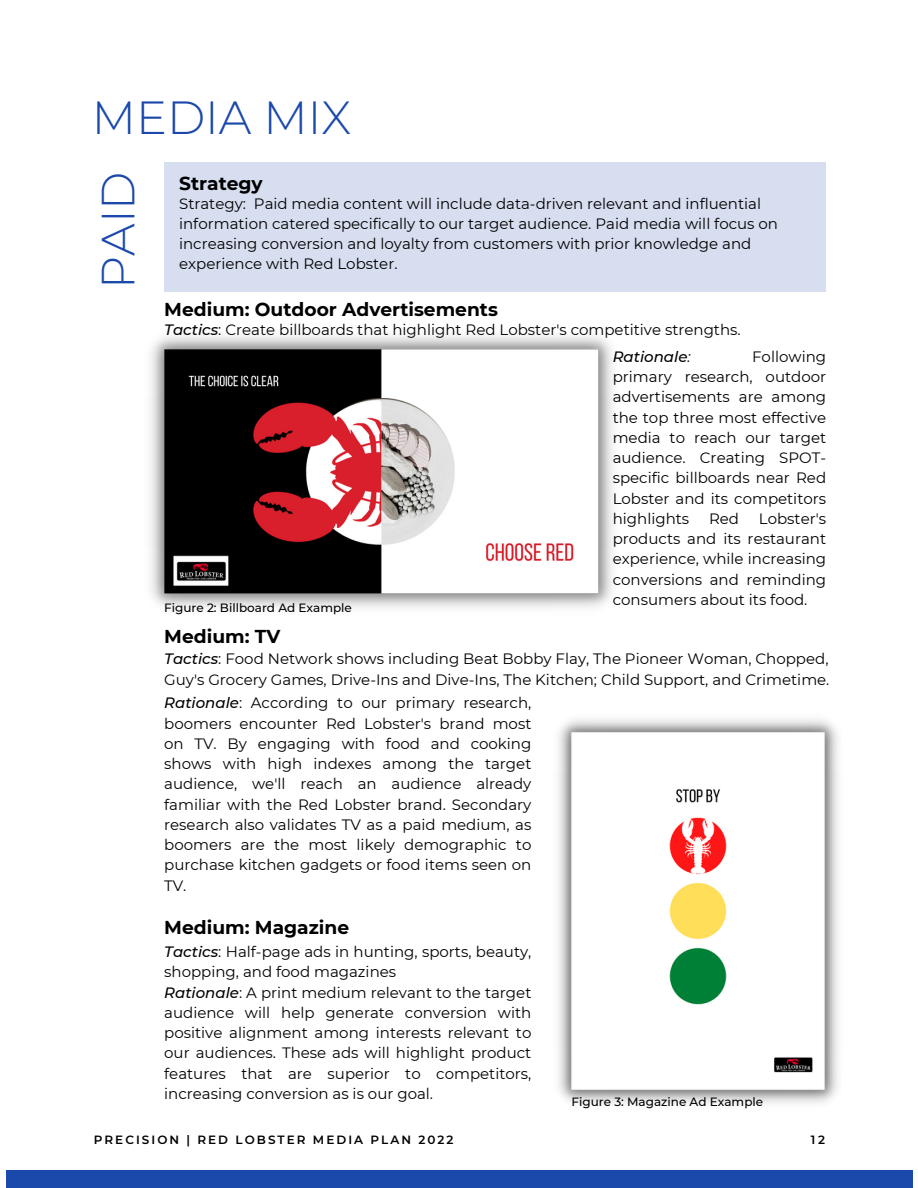
<style>
.page{position:relative;width:918px;height:1188px;background:#fff}
.page>*{position:absolute;margin:0;border:0;box-sizing:border-box;transform-origin:0 0}
.t1{font:300 46.35px "Montserrat";color:#1b48ab}
.t2{font:700 18.6px "Montserrat";color:#000}
.t3{font:15px/20.2px "Montserrat";color:#000}
.t4{font:italic 500 15px "Montserrat";color:#000}
.t5{font:500 12px "Montserrat";color:#000}
.t6{font:600 12px "Montserrat";letter-spacing:.17em;color:#000}
.s1{font-weight:500;font-style:italic}
.s2{font-weight:400}
</style>
<div class="page">
<div style="left:164px;top:162px;width:662px;height:130px;background:#d6deef"></div>
<div style="left:6px;top:1170px;width:906px;height:18px;background:#1b48ab"></div>
<img style="left:558px;top:719px;width:280px;height:385px">
<img style="left:150px;top:335px;width:463px;height:273px">
<h2 class="t1" style="left:92px;top:90px;width:261px">MEDIA MIX</h2>
<h3 class="t1" style="left:90px;top:289px;width:119px;rotate:-90deg">PAID</h3>
<h1 class="t2" style="left:179px;top:172px;width:85px">Strategy</h1>
<h1 class="t3" style="left:179px;top:193px;width:601px">Strategy: Paid media content will include data-driven relevant and influential information catered specifically to our target audience. Paid media will focus on increasing conversion and loyalty from customers with prior knowledge and experience with Red Lobster.</h1>
<p class="t2" style="left:164px;top:298px;width:335px">Medium: Outdoor Advertisements</p>
<h3 class="t3" style="left:164px;top:319px;width:578px"><span class="s1">Tactics</span>: Create billboards that highlight Red Lobster's competitive strengths.</h3>
<p class="t5" style="left:164px;top:601px;width:189px">Figure 2: Billboard Ad Example</p>
<h4 class="t4" style="left:613px;top:347px;width:80px">Rationale<span class="s2">:</span></h4>
<h4 class="t3" style="left:613px;top:346px;width:215px;text-align:justify;text-indent:139px">Following primary research, outdoor advertisements are among the top three most effective media to reach our target audience. Creating SPOT&shy;specific billboards near Red Lobster and its competitors highlights</h4>
<h4 class="t3" style="left:613px;top:508px;width:215px;text-align:justify;text-indent:146px">Lobster's products and its restaurant experience, while increasing conversions and reminding consumers about its food.</h4>
<h4 class="t3" style="left:709px;top:508px;width:32px">Red</h4>
<h3 class="t2" style="left:164px;top:625px;width:118px">Medium: TV</h3>
<h2 class="t3" style="left:164px;top:649px;width:667px"><span class="s1">Tactics</span>: Food Network shows including Beat Bobby Flay, The Pioneer Woman, Chopped,<br>Guy's Grocery Games, Drive-Ins and Dive-Ins, The Kitchen; Child Support, and Crimetime.</h2>
<p class="t3" style="left:164px;top:693px;width:369px;text-align:justify"><span class="s1">Rationale</span>: According to our primary research, boomers encounter Red Lobster's brand most on TV. By engaging with food and cooking shows with high indexes among the target audience, we'll reach an audience already familiar with the Red Lobster brand. Secondary research also validates TV as a paid medium, as boomers are the most likely demographic to purchase kitchen gadgets or food items seen on TV.</p>
<h2 class="t2" style="left:164px;top:916px;width:186px">Medium: Magazine</h2>
<h3 class="t3" style="left:164px;top:942px;width:369px"><span class="s1">Tactics</span>: Half-page ads in hunting, sports, beauty, shopping, and food magazines<br><span class="s1">Rationale</span>: A print medium relevant to the target audience will help generate conversion with positive alignment among interests relevant to our audiences. These ads will highlight product features that are superior to competitors, increasing conversion as is our goal.</h3>
<p class="t5" style="left:572px;top:1095px;width:193px">Figure 3: Magazine Ad Example</p>
<p class="t6" style="left:94px;top:1132px;width:361px">PRECISION | RED LOBSTER MEDIA PLAN 2022</p>
<h3 class="t6" style="left:811px;top:1132px;width:16px">12</h3>
</div>
